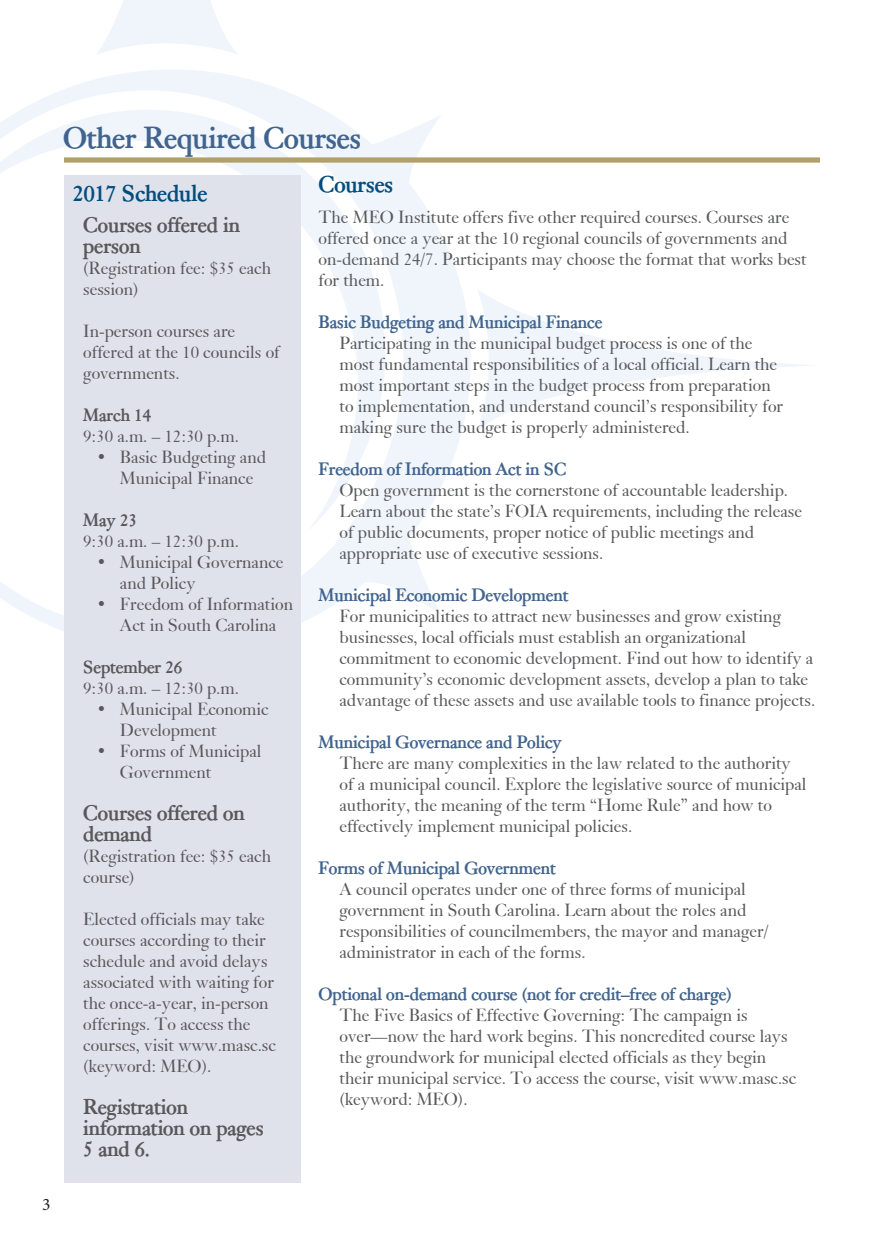
<style>
.page{position:relative;width:882px;height:1260px;background:#fff}
.page>*{position:absolute;margin:0;border:0;box-sizing:border-box;transform-origin:0 0}
.t1{font:700 29.75px "Bliss";color:#41648e}
.t2{font:700 22.75px "Bliss";color:#034d7d}
.t3{font:700 21px/21px "Bliss";color:#57585a}
.t4{font:17.5px/21px "Bliss Normal";color:#57585a}
.t5{font:700 17.5px "Bliss";color:#41648e}
.t6{font:700 17.5px "Bliss";color:#57585a}
.t7{font:17.5px "Minion Pro";color:#231f20}
</style>
<div class="page">
<svg style="left:0;top:70px;width:471px;height:581px"></svg>
<svg style="left:478px;top:290px;width:332px;height:140px"></svg>
<svg style="left:0;top:110px;width:385px;height:423px"></svg>
<svg style="left:97px;top:0;width:140px;height:54px"></svg>
<div style="left:64px;top:175px;width:236px;height:1008px;background:#dfe2eb"></div>
<div style="left:64px;top:157px;width:756px;height:6px;background:#b0a16b"></div>
<h1 class="t1" style="left:63px;top:119px;width:299px">Other Required Courses</h1>
<h2 class="t2" style="left:73px;top:178px;width:136px">2017 Schedule</h2>
<p class="t3" style="left:83px;top:215px;width:158px">Courses offered in person</p>
<p class="t4" style="left:83px;top:258px;width:189px">(Registration fee: $35 each session)</p>
<p class="t4" style="left:83px;top:321px;width:198px">In-person courses are offered at the 10 councils of governments.</p>
<p class="t6" style="left:83px;top:404px;width:69px">March 14</p>
<p class="t4" style="left:83px;top:426px;width:157px">9:30 a.m. – 12:30 p.m.</p>
<p class="t4" style="left:120px;top:447px;width:148px;text-indent:-24px">• Basic Budgeting and<br>Municipal Finance</p>
<p class="t6" style="left:83px;top:509px;width:55px">May 23</p>
<p class="t4" style="left:83px;top:531px;width:157px">9:30 a.m. – 12:30 p.m.</p>
<p class="t4" style="left:120px;top:552px;width:165px;text-indent:-24px">• Municipal Governance and Policy</p>
<p class="t4" style="left:96px;top:594px;width:198px;text-align:center">• Freedom of Information<br>Act in South Carolina</p>
<p class="t6" style="left:83px;top:656px;width:100px">September 26</p>
<p class="t4" style="left:83px;top:678px;width:157px">9:30 a.m. – 12:30 p.m.</p>
<p class="t4" style="left:120px;top:699px;width:150px;text-indent:-24px">• Municipal Economic<br>Development</p>
<p class="t4" style="left:120px;top:741px;width:143px;text-indent:-24px">• Forms of Municipal<br>Government</p>
<p class="t3" style="left:83px;top:803px;width:163px">Courses offered on demand</p>
<p class="t4" style="left:83px;top:846px;width:189px">(Registration fee: $35 each course)</p>
<p class="t4" style="left:83px;top:909px;width:194px">Elected officials may take courses according to their schedule and avoid delays associated with waiting for the once-a-year, in-person offerings. To access the courses, visit www.masc.sc (keyword: MEO).</p>
<p class="t3" style="left:83px;top:1097px;width:182px">Registration information on pages<br>5 and 6.</p>
<h2 class="t2" style="left:318px;top:170px;width:76px">Courses</h2>
<p class="t4" style="left:318px;top:207px;width:490px">The MEO Institute offers five other required courses. Courses are offered once a year at the 10 regional councils of governments and on-demand 24/7. Participants may choose the format that works best for them.</p>
<p class="t5" style="left:318px;top:311px;width:285px">Basic Budgeting and Municipal Finance</p>
<p class="t4" style="left:339px;top:333px;width:445px">Participating in the municipal budget process is one of the most fundamental responsibilities of a local official. Learn the most important steps in the budget process from preparation to implementation, and understand council’s responsibility for making sure the budget is properly administered.</p>
<p class="t5" style="left:318px;top:458px;width:249px">Freedom of Information Act in SC</p>
<p class="t4" style="left:339px;top:480px;width:464px">Open government is the cornerstone of accountable leadership.<br>Learn about the state’s FOIA requirements, including the release of public documents, proper notice of public meetings and appropriate use of executive sessions.</p>
<p class="t5" style="left:318px;top:584px;width:251px">Municipal Economic Development</p>
<p class="t4" style="left:339px;top:606px;width:477px">For municipalities to attract new businesses and grow existing businesses, local officials must establish an organizational commitment to economic development. Find out how to identify a community’s economic development assets, develop a plan to take advantage of these assets and use available tools to finance projects.</p>
<p class="t5" style="left:318px;top:731px;width:245px">Municipal Governance and Policy</p>
<p class="t4" style="left:339px;top:753px;width:469px">There are many complexities in the law related to the authority of a municipal council. Explore the legislative source of municipal authority, the meaning of the term “Home Rule” and how to effectively implement municipal policies.</p>
<p class="t5" style="left:318px;top:857px;width:239px">Forms of Municipal Government</p>
<p class="t4" style="left:339px;top:879px;width:430px">A council operates under one of three forms of municipal government in South Carolina. Learn about the roles and responsibilities of councilmembers, the mayor and manager/ administrator in each of the forms.</p>
<p class="t5" style="left:318px;top:983px;width:415px">Optional on-demand course (not for credit–free of charge)</p>
<p class="t4" style="left:339px;top:1005px;width:458px">The Five Basics of Effective Governing: The campaign is over—now the hard work begins. This noncredited course lays the groundwork for municipal elected officials as they begin their municipal service. To access the course, visit www.masc.sc (keyword: MEO).</p>
<p class="t7" style="left:42px;top:1192px;width:10px">3</p>
</div>
